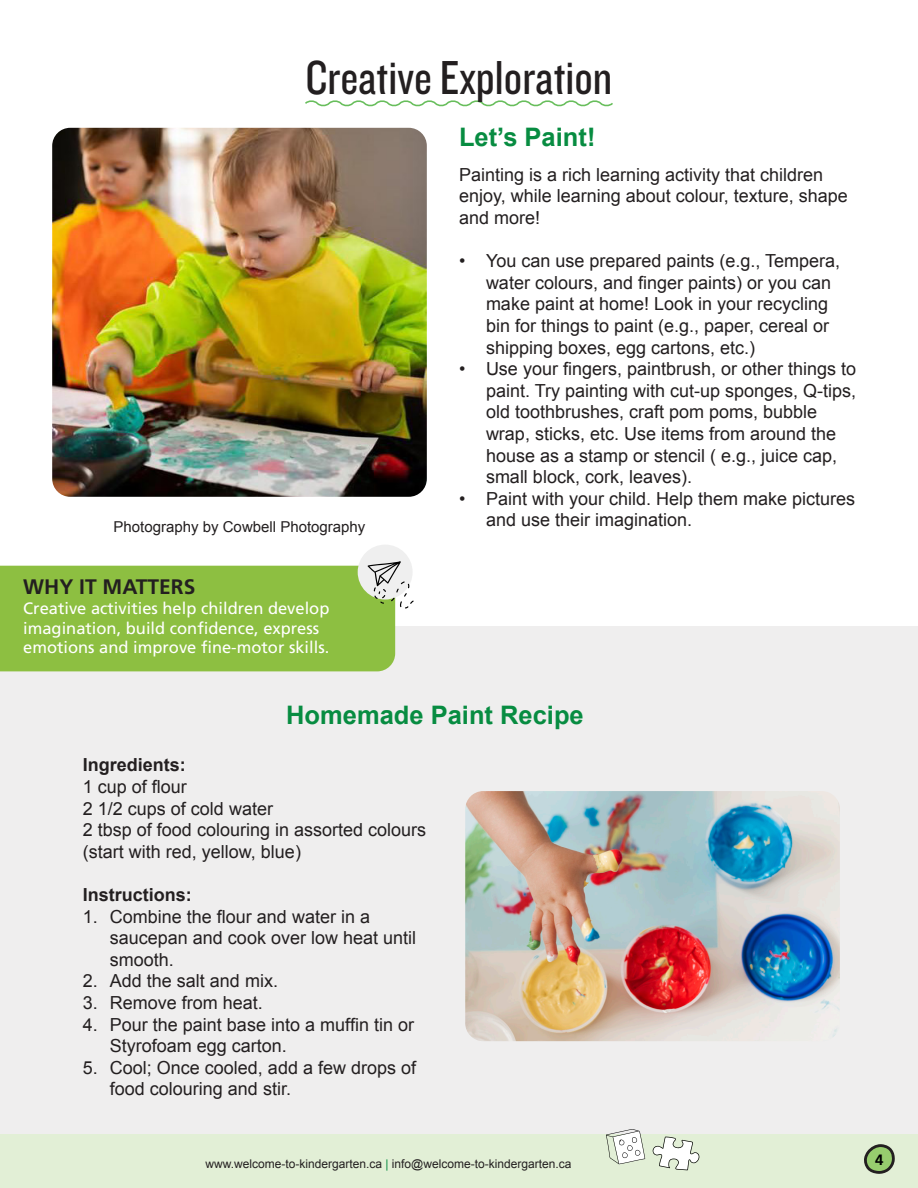
<style>
.page{position:relative;width:918px;height:1188px;background:#fff}
.page>*{position:absolute;margin:0;border:0;box-sizing:border-box;transform-origin:0 0}
.Titre_souligné{font:49.5px "Knockout 29 Junior Ltweight";color:#231f20}
.t1{font:700 25.5px "Arial";color:#078c41}
.t2{font:700 21px "Frutiger LT Std";color:#231f20}
.t3{font:18px/21.6px "Arial";color:#231f20}
.t4{font:700 18px "Arial";color:#231f20}
.t5{font:16.5px/19.8px "Frutiger LT Std";color:#fff}
.t6{font:15px "Arial";color:#231f20}
.t7{font:700 15px "Frutiger LT Std";color:#000}
.t8{font:12px "Arial";color:#231f20}
.s1{color:#078c41}
</style>
<div class="page">
<div style="left:0;top:1134px;width:918px;height:54px;background:#e2efd6"></div>
<div style="left:0;top:626px;width:918px;height:508px;background:#efeeee"></div>
<img style="left:52px;top:128px;width:375px;height:369px">
<img style="left:465px;top:791px;width:375px;height:250px">
<svg style="left:305px;top:100px;width:308px;height:7px"></svg>
<div style="left:358px;top:545px;width:55px;height:55px;background:#efefef;border-radius:50%"></div>
<svg style="left:0;top:561px;width:414px;height:110px;background:#97c353"></svg>
<svg style="left:864px;top:1144px;width:31px;height:30px"></svg>
<svg style="left:652px;top:1137px;width:47px;height:33px"></svg>
<svg style="left:606px;top:1129px;width:39px;height:35px"></svg>
<p class="Titre_souligné" style="left:306px;top:45px;width:308px">Creative Exploration</p>
<p class="t6" style="left:114px;top:517px;width:253px">Photography by Cowbell Photography</p>
<p class="t2" style="left:23px;top:574px;width:174px">WHY IT MATTERS</p>
<p class="t5" style="left:23px;top:598px;width:308px">Creative activities help children develop imagination, build confidence, express emotions and improve fine-motor skills.</p>
<p class="t1" style="left:459px;top:121px;width:138px">Let’s Paint!</p>
<p class="t3" style="left:459px;top:164px;width:390px">Painting is a rich learning activity that children enjoy, while learning about colour, texture, shape and more!</p>
<p class="t3" style="left:486px;top:250px;width:356px;text-indent:-27px">• You can use prepared paints (e.g., Tempera, water colours, and finger paints) or you can make paint at home! Look in your recycling bin for things to paint (e.g., paper, cereal or shipping boxes, egg cartons, etc.)</p>
<p class="t3" style="left:486px;top:358px;width:372px;text-indent:-27px">• Use your fingers, paintbrush, or other things to paint. Try painting with cut-up sponges, Q-tips, old toothbrushes, craft pom poms, bubble wrap, sticks, etc. Use items from around the house as a stamp or stencil ( e.g., juice cap, small block, cork, leaves).</p>
<p class="t3" style="left:486px;top:488px;width:371px;text-indent:-27px">• Paint with your child. Help them make pictures and use their imagination.</p>
<p class="t1" style="left:286px;top:698px;width:299px">Homemade Paint Recipe</p>
<p class="t4" style="left:83px;top:753px;width:105px">Ingredients:</p>
<p class="t3" style="left:83px;top:776px;width:106px">1 cup of flour</p>
<p class="t3" style="left:83px;top:798px;width:192px">2 1/2 cups of cold water</p>
<p class="t3" style="left:83px;top:819px;width:345px">2 tbsp of food colouring in assorted colours (start with red, yellow, blue)</p>
<p class="t4" style="left:83px;top:883px;width:111px">Instructions:</p>
<p class="t3" style="left:110px;top:906px;width:308px;text-indent:-27px">1. Combine the flour and water in a saucepan and cook over low heat until smooth.</p>
<p class="t3" style="left:83px;top:971px;width:197px">2. Add the salt and mix.</p>
<p class="t3" style="left:83px;top:992px;width:182px">3. Remove from heat.</p>
<p class="t3" style="left:110px;top:1014px;width:306px;text-indent:-27px">4. Pour the paint base into a muffin tin or<br>Styrofoam egg carton.</p>
<p class="t3" style="left:110px;top:1057px;width:308px;text-indent:-27px">5. Cool; Once cooled, add a few drops of food colouring and stir.</p>
<p class="t8" style="left:205px;top:1156px;width:368px">www.welcome-to-kindergarten.ca <span class="s1">|</span> info@welcome-to-kindergarten.ca</p>
<p class="t7" style="left:875px;top:1151px;width:10px">4</p>
</div>
